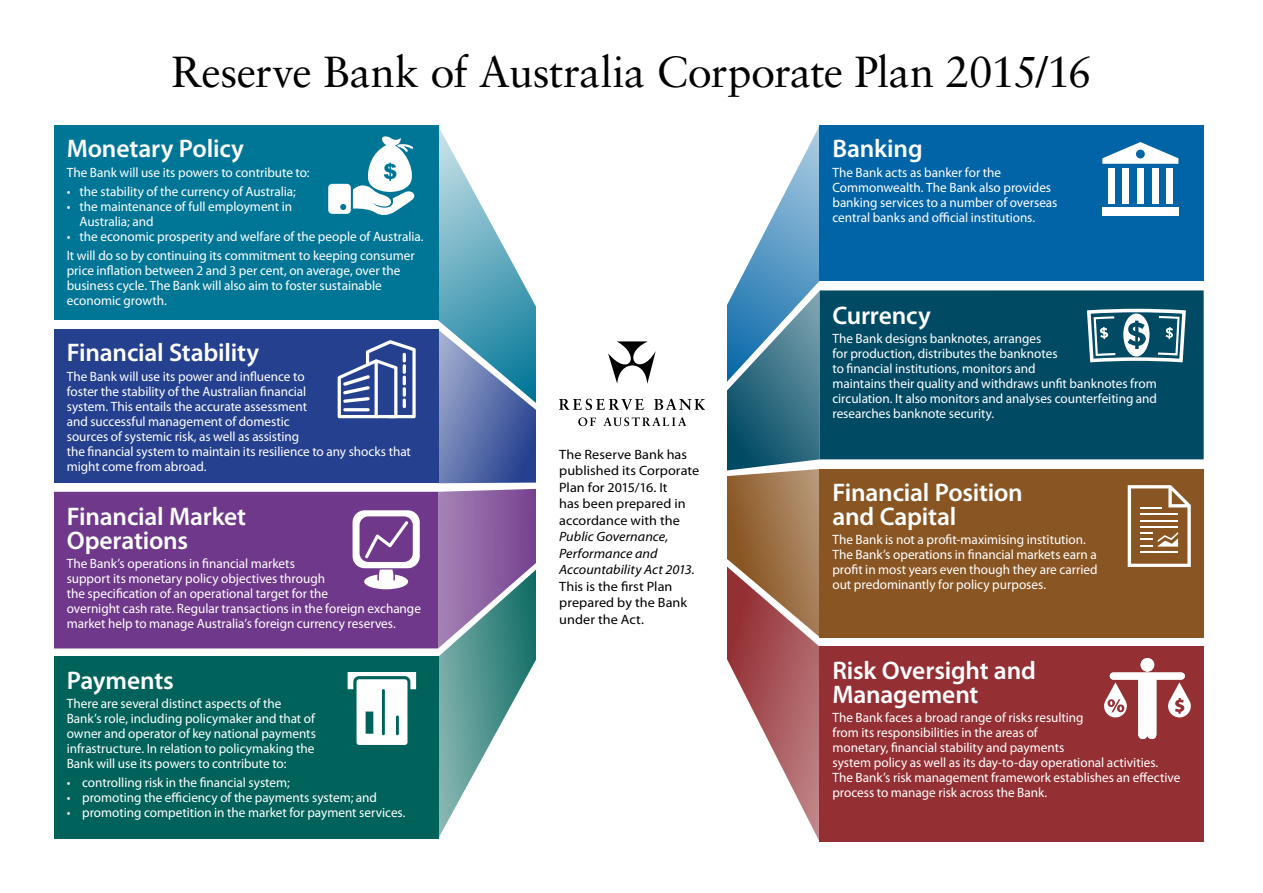
<style>
.page{position:relative;width:1263px;height:893px;background:#fff}
.page>*{position:absolute;margin:0;border:0;box-sizing:border-box;transform-origin:0 0}
.Statement_on_Monetar{font:43.5px "Sabon LT Std";letter-spacing:-.015em;color:#000}
.Head_Reverse{font:600 25.5px/24px "Myriad Pro";letter-spacing:-.01em;color:#fff}
.Body_Reverse{font:13.5px/15px "Myriad Pro";letter-spacing:-.005em;color:#fff}
.Body{font:13.5px/16.5px "Myriad Pro";letter-spacing:.005em;color:#000;scale:1.05 1}
.Body_dingbat_reverse{font:13.5px "Myriad Pro";color:#fff}
.s1{font-style:italic}
</style>
<div class="page">
<svg style="left:727px;top:648px;width:93px;height:194px"></svg>
<svg style="left:734px;top:125px;width:86px;height:166px"></svg>
<svg style="left:438px;top:648px;width:98px;height:191px"></svg>
<svg style="left:438px;top:125px;width:90px;height:166px"></svg>
<div style="left:54px;top:125px;width:384px;height:195px;background:#007697"></div>
<div style="left:820px;top:125px;width:384px;height:156px;background:#0064a7"></div>
<div style="left:54px;top:330px;width:384px;height:153px;background:#25408f"></div>
<div style="left:820px;top:290px;width:384px;height:169px;background:#004a64"></div>
<div style="left:54px;top:492px;width:384px;height:156px;background:#6f388a"></div>
<div style="left:820px;top:469px;width:384px;height:168px;background:#895522"></div>
<div style="left:54px;top:657px;width:384px;height:182px;background:#00635b"></div>
<div style="left:820px;top:647px;width:384px;height:195px;background:#942f34"></div>
<svg style="left:328px;top:136px;width:86px;height:79px"></svg>
<div style="left:1108px;top:168px;width:6px;height:35px;background:#fff"></div>
<div style="left:1102px;top:207px;width:76px;height:8px;background:#fff"></div>
<div style="left:1166px;top:168px;width:7px;height:35px;background:#fff"></div>
<div style="left:1152px;top:168px;width:6px;height:35px;background:#fff"></div>
<div style="left:1137px;top:168px;width:7px;height:35px;background:#fff"></div>
<div style="left:1122px;top:168px;width:7px;height:35px;background:#fff"></div>
<svg style="left:1102px;top:142px;width:76px;height:22px"></svg>
<svg style="left:338px;top:340px;width:78px;height:78px"></svg>
<svg style="left:1087px;top:309px;width:99px;height:53px"></svg>
<svg style="left:353px;top:510px;width:67px;height:79px"></svg>
<svg style="left:1128px;top:485px;width:63px;height:82px"></svg>
<svg style="left:348px;top:673px;width:68px;height:72px"></svg>
<div style="left:1140px;top:658px;width:14px;height:14px;background:#fff;border-radius:50%"></div>
<svg style="left:1104px;top:672px;width:87px;height:67px"></svg>
<svg style="left:438px;top:291px;width:382px;height:357px"></svg>
<p class="Statement_on_Monetar" style="left:171px;top:46px;width:922px">Reserve Bank of Australia Corporate Plan 2015/16</p>
<p class="Head_Reverse" style="left:67px;top:136px;width:179px">Monetary Policy</p>
<p class="Body_Reverse" style="left:67px;top:164px;width:244px">The Bank will use its powers to contribute to:</p>
<p class="Body_dingbat_reverse" style="left:67px;top:183px;width:231px">• the stability of the currency of Australia;</p>
<p class="Body_Reverse" style="left:80px;top:199px;width:214px;text-indent:-13px">• the maintenance of full employment in<br>Australia; and</p>
<p class="Body_Reverse" style="left:67px;top:229px;width:358px">• the economic prosperity and welfare of the people of Australia.</p>
<p class="Body_Reverse" style="left:67px;top:248px;width:350px">It will do so by continuing its commitment to keeping consumer price inflation between 2 and 3 per cent, on average, over the business cycle. The Bank will also aim to foster sustainable economic growth.</p>
<p class="Head_Reverse" style="left:67px;top:340px;width:194px">Financial Stability</p>
<p class="Body_Reverse" style="left:67px;top:368px;width:346px">The Bank will use its power and influence to<br>foster the stability of the Australian financial<br>system. This entails the accurate assessment<br>and successful management of domestic<br>sources of systemic risk, as well as assisting<br>the financial system to maintain its resilience to any shocks that might come from abroad.</p>
<p class="Head_Reverse" style="left:67px;top:504px;width:181px">Financial Market<br>Operations</p>
<p class="Body_Reverse" style="left:67px;top:556px;width:356px">The Bank’s operations in financial markets<br>support its monetary policy objectives through<br>the specification of an operational target for the<br>overnight cash rate. Regular transactions in the foreign exchange market help to manage Australia’s foreign currency reserves.</p>
<p class="Head_Reverse" style="left:67px;top:668px;width:109px">Payments</p>
<p class="Body_Reverse" style="left:67px;top:696px;width:251px">There are several distinct aspects of the Bank’s role, including policymaker and that of owner and operator of key national payments infrastructure. In relation to policymaking the Bank will use its powers to contribute to:</p>
<p class="Body_dingbat_reverse" style="left:67px;top:774px;width:224px">• controlling risk in the financial system;</p>
<p class="Body_dingbat_reverse" style="left:67px;top:789px;width:312px">• promoting the efficiency of the payments system; and</p>
<p class="Body_dingbat_reverse" style="left:67px;top:804px;width:340px">• promoting competition in the market for payment services.</p>
<p class="Body" style="left:559px;top:446px;width:135px">The Reserve Bank has published its Corporate<br>Plan for 2015/16. It<br>has been prepared in accordance with the<br><span class="s1">Public Governance,<br>Performance and<br>Accountability Act 2013.<br></span>This is the first Plan prepared by the Bank under the Act.</p>
<p class="Head_Reverse" style="left:832px;top:136px;width:92px">Banking</p>
<p class="Body_Reverse" style="left:832px;top:164px;width:227px">The Bank acts as banker for the Commonwealth. The Bank also provides banking services to a number of overseas central banks and official institutions.</p>
<p class="Head_Reverse" style="left:832px;top:303px;width:100px">Currency</p>
<p class="Body_Reverse" style="left:832px;top:331px;width:326px">The Bank designs banknotes, arranges<br>for production, distributes the banknotes<br>to financial institutions, monitors and<br>maintains their quality and withdraws unfit banknotes from circulation. It also monitors and analyses counterfeiting and researches banknote security.</p>
<p class="Head_Reverse" style="left:832px;top:480px;width:192px">Financial Position and Capital</p>
<p class="Body_Reverse" style="left:832px;top:532px;width:267px">The Bank is not a profit-maximising institution.<br>The Bank’s operations in financial markets earn a profit in most years even though they are carried out predominantly for policy purposes.</p>
<p class="Head_Reverse" style="left:832px;top:657px;width:205px">Risk Oversight and<br>Management</p>
<p class="Body_Reverse" style="left:832px;top:710px;width:349px">The Bank faces a broad range of risks resulting<br>from its responsibilities in the areas of<br>monetary, financial stability and payments<br>system policy as well as its day-to-day operational activities.<br>The Bank’s risk management framework establishes an effective process to manage risk across the Bank.</p>
</div>
